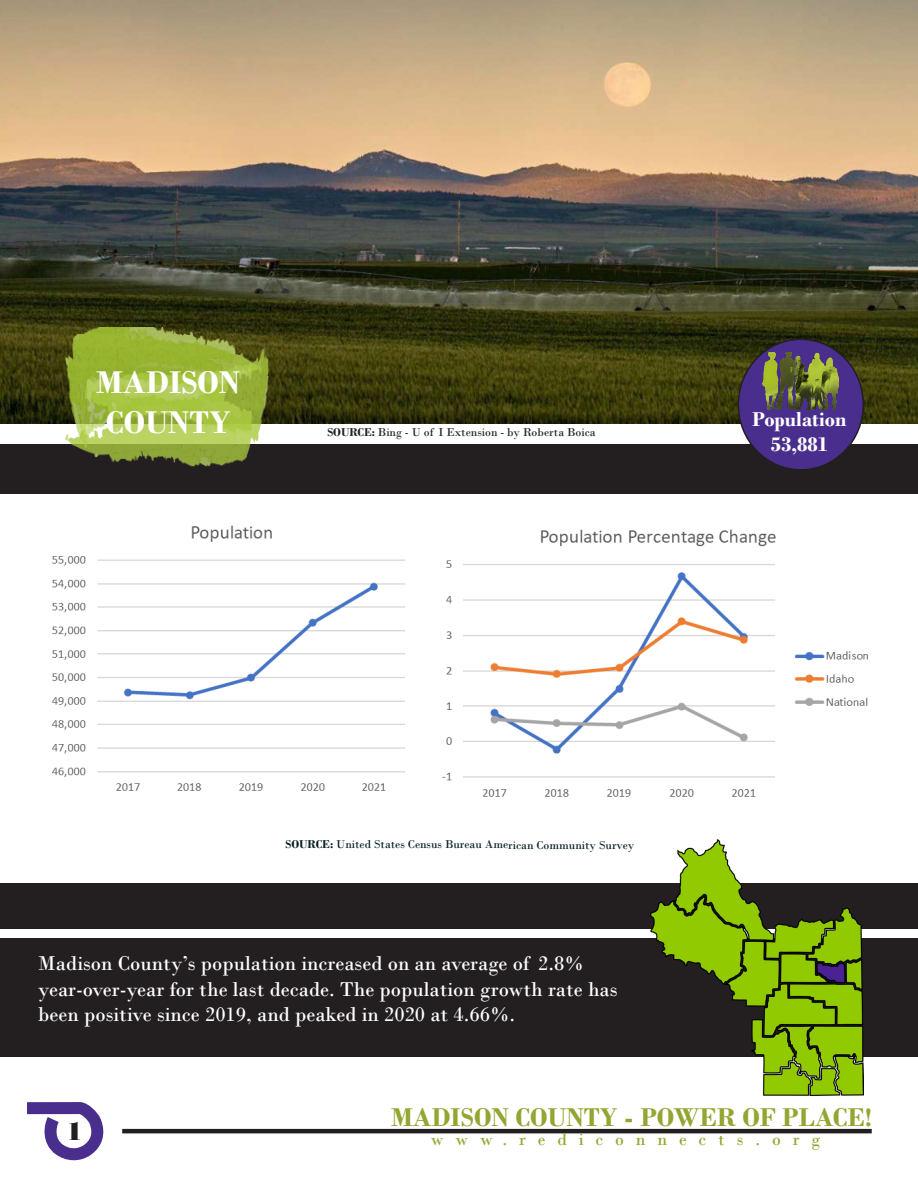
<style>
.page{position:relative;width:918px;height:1188px;background:#fff}
.page>*{position:absolute;margin:0;border:0;box-sizing:border-box;transform-origin:0 0}
.t1{font:700 33px "Bodoni";color:#fff}
.t2{font:700 27px "Bodoni";color:#95a532}
.t3{font:27px "Bodoni MT Black";color:#231f20}
.t4{font:21px/25.2px "Bodoni";color:#fff}
.t5{font:700 21px "Bodoni";color:#fff}
.t6{font:18px "Bodoni";letter-spacing:.66em;color:#95a532}
.t7{font:12px "Bodoni";letter-spacing:-.005em;color:#061e24}
.t8{font:12px "Bodoni";color:#231f20}
.s1{font-weight:700}
</style>
<div class="page">
<svg style="left:27px;top:1102px;width:77px;height:59px"></svg>
<hr style="left:122px;top:1129px;width:750px;height:4px;background:#231f20">
<img style="left:0;top:1px;width:918px;height:422px">
<div style="left:0;top:883px;width:918px;height:45px;background:#231f20"></div>
<div style="left:0;top:445px;width:918px;height:49px;background:#231f20"></div>
<div style="left:0;top:938px;width:918px;height:119px;background:#231f20"></div>
<img style="left:66px;top:327px;width:203px;height:140px">
<div style="left:738px;top:339px;width:125px;height:131px;background:#4a2e8e;border-radius:50%"></div>
<img style="left:763px;top:352px;width:75px;height:57px">
<img style="left:650px;top:840px;width:214px;height:255px">
<img style="left:51px;top:525px;width:354px;height:266px">
<img style="left:442px;top:529px;width:426px;height:268px">
<p class="t1" style="left:96px;top:363px;width:146px">MADISON</p>
<p class="t1" style="left:106px;top:403px;width:126px">COUNTY</p>
<p class="t5" style="left:753px;top:407px;width:95px">Population</p>
<p class="t5" style="left:771px;top:432px;width:59px">53,881</p>
<p class="t8" style="left:327px;top:425px;width:270px"><span class="s1">SOURCE:</span> Bing - U of I Extension - by Roberta Boica</p>
<p class="t7" style="left:286px;top:837px;width:350px"><span class="s1">SOURCE:</span> United States Census Bureau American Community Survey</p>
<p class="t4" style="left:38px;top:951px;width:581px">Madison County’s population increased on an average of 2.8% year-over-year for the last decade. The population growth rate has been positive since 2019, and peaked in 2020 at 4.66%.</p>
<p class="t3" style="left:66px;top:1115px;width:19px">1</p>
<p class="t2" style="left:391px;top:1101px;width:483px">MADISON COUNTY - POWER OF PLACE!</p>
<p class="t6" style="left:431px;top:1129px;width:391px">www.rediconnects.org</p>
</div>
